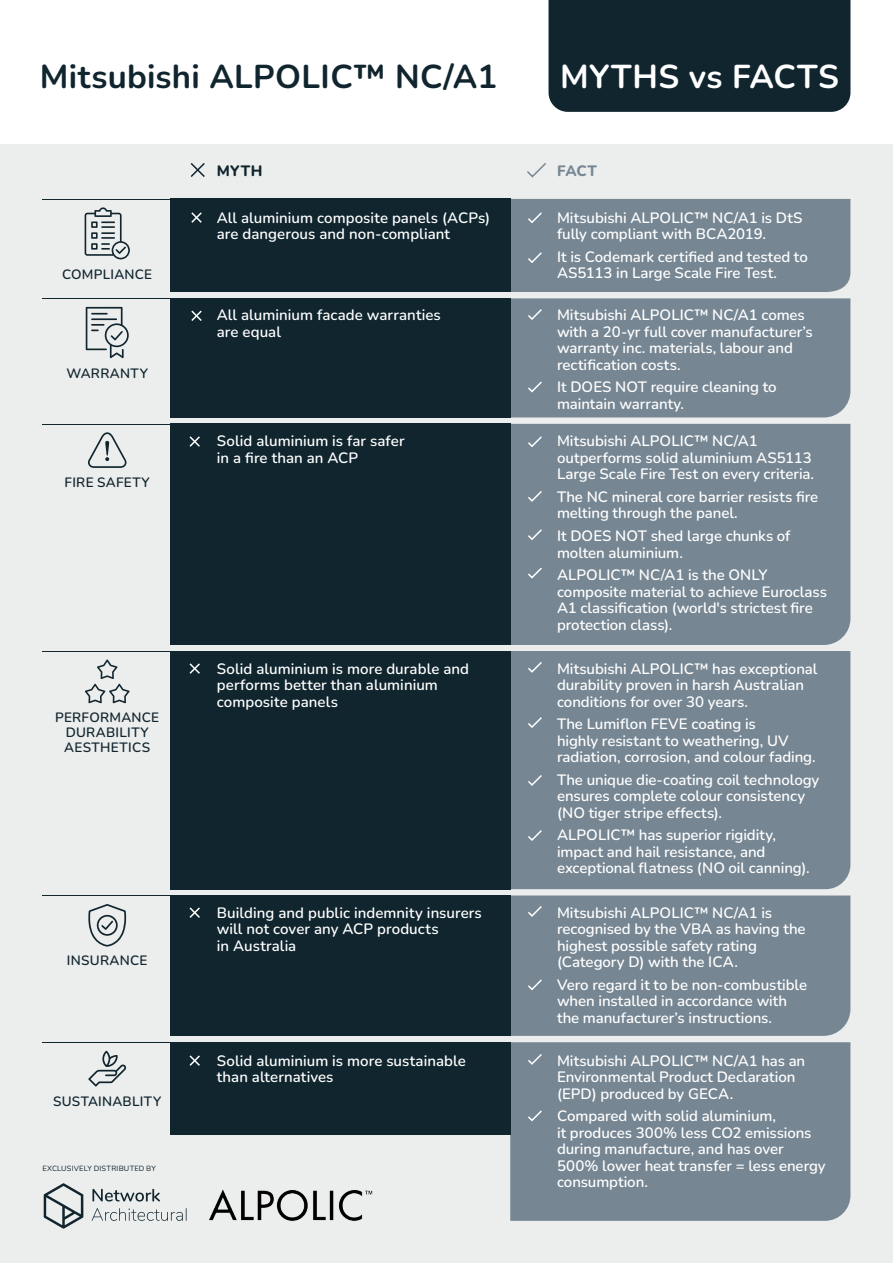
<style>
.page{position:relative;width:893px;height:1263px;background:#fff}
.page>*{position:absolute;margin:0;border:0;box-sizing:border-box;transform-origin:0 0}
.t1{font:700 33px "Nunito";letter-spacing:.01em;color:#10252e}
.t2{font:700 33px "Nunito";letter-spacing:.015em;color:#fff}
.t3{font:600 15px/16.5px "Nunito";color:#fff}
.t4{font:800 15px "Nunito";color:#10252e}
.t5{font:800 15px "Nunito";color:#768692}
.t6{font:600 13.5px/15px "Nunito";letter-spacing:.02em;color:#10252e;text-align:center}
.t7{font:7.5px "Nunito";letter-spacing:.025em;color:#10252e}
</style>
<div class="page">
<div style="left:0;top:145px;width:893px;height:1118px;background:#eceded"></div>
<div style="left:510px;top:424px;width:340px;height:221px;background:#768692"></div>
<div style="left:510px;top:651px;width:340px;height:238px;background:#768692"></div>
<div style="left:510px;top:895px;width:340px;height:141px;background:#768692"></div>
<div style="left:510px;top:1042px;width:340px;height:179px;background:#768692"></div>
<div style="left:170px;top:424px;width:340px;height:221px;background:#10252e"></div>
<div style="left:170px;top:651px;width:340px;height:238px;background:#10252e"></div>
<div style="left:170px;top:895px;width:340px;height:141px;background:#10252e"></div>
<div style="left:170px;top:1042px;width:340px;height:93px;background:#10252e"></div>
<div style="left:170px;top:298px;width:340px;height:119px;background:#10252e"></div>
<div style="left:170px;top:199px;width:340px;height:93px;background:#10252e"></div>
<div style="left:549px;top:0;width:301px;height:112px;background:#10252e"></div>
<svg style="left:190px;top:163px;width:15px;height:14px"></svg>
<svg style="left:527px;top:163px;width:19px;height:15px"></svg>
<svg style="left:189px;top:436px;width:11px;height:11px"></svg>
<svg style="left:526px;top:435px;width:17px;height:13px"></svg>
<svg style="left:526px;top:489px;width:17px;height:14px"></svg>
<svg style="left:526px;top:528px;width:17px;height:13px"></svg>
<svg style="left:526px;top:566px;width:17px;height:14px"></svg>
<svg style="left:189px;top:663px;width:11px;height:11px"></svg>
<svg style="left:526px;top:660px;width:17px;height:14px"></svg>
<svg style="left:526px;top:715px;width:17px;height:14px"></svg>
<svg style="left:526px;top:773px;width:17px;height:14px"></svg>
<svg style="left:526px;top:828px;width:17px;height:14px"></svg>
<svg style="left:189px;top:907px;width:11px;height:11px"></svg>
<svg style="left:526px;top:904px;width:17px;height:14px"></svg>
<svg style="left:189px;top:1055px;width:11px;height:11px"></svg>
<svg style="left:526px;top:1052px;width:17px;height:14px"></svg>
<svg style="left:526px;top:978px;width:17px;height:13px"></svg>
<svg style="left:526px;top:1109px;width:17px;height:13px"></svg>
<img style="left:209px;top:1189px;width:164px;height:32px">
<svg style="left:92px;top:1189px;width:68px;height:12px"></svg>
<svg style="left:92px;top:1208px;width:95px;height:13px"></svg>
<svg style="left:44px;top:1183px;width:39px;height:45px"></svg>
<svg style="left:191px;top:310px;width:11px;height:11px"></svg>
<div style="left:510px;top:298px;width:340px;height:119px;background:#768692"></div>
<div style="left:510px;top:199px;width:340px;height:93px;background:#768692"></div>
<svg style="left:191px;top:212px;width:11px;height:11px"></svg>
<hr style="left:43px;top:424px;width:127px;height:1px;background:#10252e">
<hr style="left:43px;top:651px;width:127px;height:1px;background:#10252e">
<hr style="left:43px;top:895px;width:127px;height:1px;background:#10252e">
<hr style="left:43px;top:1042px;width:127px;height:1px;background:#10252e">
<hr style="left:43px;top:298px;width:127px;height:1px;background:#10252e">
<svg style="left:88px;top:432px;width:39px;height:36px"></svg>
<svg style="left:85px;top:659px;width:45px;height:44px"></svg>
<svg style="left:88px;top:904px;width:38px;height:42px"></svg>
<svg style="left:88px;top:1051px;width:38px;height:35px"></svg>
<svg style="left:86px;top:307px;width:43px;height:51px"></svg>
<svg style="left:85px;top:207px;width:45px;height:52px"></svg>
<hr style="left:43px;top:199px;width:127px;height:1px;background:#10252e">
<h1 class="t1" style="left:40px;top:54px;width:459px">Mitsubishi ALPOLIC™ NC/A1</h1>
<h1 class="t2" style="left:560px;top:54px;width:280px">MYTHS vs FACTS</h1>
<p class="t6" style="left:62px;top:266px;width:92px">COMPLIANCE</p>
<p class="t6" style="left:66px;top:366px;width:83px">WARRANTY</p>
<p class="t6" style="left:65px;top:474px;width:87px">FIRE SAFETY</p>
<p class="t6" style="left:55px;top:710px;width:106px">PERFORMANCE<br>DURABILITY<br>AESTHETICS</p>
<p class="t6" style="left:67px;top:953px;width:82px">INSURANCE</p>
<p class="t6" style="left:53px;top:1093px;width:110px">SUSTAINABLITY</p>
<p class="t7" style="left:43px;top:1163px;width:115px">EXCLUSIVELY DISTRIBUTED BY</p>
<p class="t4" style="left:217px;top:160px;width:47px">MYTH</p>
<p class="t5" style="left:557px;top:160px;width:42px">FACT</p>
<p class="t3" style="left:217px;top:209px;width:275px">All aluminium composite panels (ACPs) are dangerous and non-compliant</p>
<p class="t3" style="left:557px;top:209px;width:247px">Mitsubishi ALPOLIC™ NC/A1 is DtS fully compliant with BCA2019.</p>
<p class="t3" style="left:557px;top:248px;width:252px">It is Codemark certified and tested to<br>AS5113 in Large Scale Fire Test.</p>
<p class="t3" style="left:217px;top:306px;width:226px">All aluminium facade warranties are equal</p>
<p class="t3" style="left:557px;top:306px;width:257px">Mitsubishi ALPOLIC™ NC/A1 comes with a 20-yr full cover manufacturer’s warranty inc. materials, labour and rectification costs.</p>
<p class="t3" style="left:557px;top:378px;width:221px">It DOES NOT require cleaning to maintain warranty.</p>
<p class="t3" style="left:217px;top:432px;width:189px">Solid aluminium is far safer in a fire than an ACP</p>
<p class="t3" style="left:557px;top:432px;width:259px">Mitsubishi ALPOLIC™ NC/A1 outperforms solid aluminium AS5113<br>Large Scale Fire Test on every criteria.</p>
<p class="t3" style="left:557px;top:488px;width:263px">The NC mineral core barrier resists fire melting through the panel.</p>
<p class="t3" style="left:557px;top:527px;width:235px">It DOES NOT shed large chunks of molten aluminium.</p>
<p class="t3" style="left:557px;top:566px;width:271px">ALPOLIC™ NC/A1 is the ONLY composite material to achieve Euroclass<br>A1 classification (world's strictest fire protection class).</p>
<p class="t3" style="left:217px;top:659px;width:254px">Solid aluminium is more durable and performs better than aluminium composite panels</p>
<p class="t3" style="left:557px;top:659px;width:262px">Mitsubishi ALPOLIC™ has exceptional durability proven in harsh Australian conditions for over 30 years.</p>
<p class="t3" style="left:557px;top:715px;width:260px">The Lumiflon FEVE coating is<br>highly resistant to weathering, UV radiation, corrosion, and colour fading.</p>
<p class="t3" style="left:557px;top:770px;width:264px">The unique die-coating coil technology ensures complete colour consistency (NO tiger stripe effects).</p>
<p class="t3" style="left:557px;top:826px;width:254px">ALPOLIC™ has superior rigidity, impact and hail resistance, and exceptional flatness (NO oil canning).</p>
<p class="t3" style="left:217px;top:904px;width:267px">Building and public indemnity insurers will not cover any ACP products<br>in Australia</p>
<p class="t3" style="left:557px;top:904px;width:250px">Mitsubishi ALPOLIC™ NC/A1 is recognised by the VBA as having the highest possible safety rating (Category D) with the ICA.</p>
<p class="t3" style="left:557px;top:976px;width:252px">Vero regard it to be non-combustible when installed in accordance with the manufacturer’s instructions.</p>
<p class="t3" style="left:217px;top:1051px;width:250px">Solid aluminium is more sustainable than alternatives</p>
<p class="t3" style="left:557px;top:1051px;width:250px">Mitsubishi ALPOLIC™ NC/A1 has an<br>Environmental Product Declaration (EPD) produced by GECA.</p>
<p class="t3" style="left:557px;top:1107px;width:270px">Compared with solid aluminium,<br>it produces 300% less CO2 emissions during manufacture, and has over<br>500% lower heat transfer = less energy consumption.</p>
</div>
